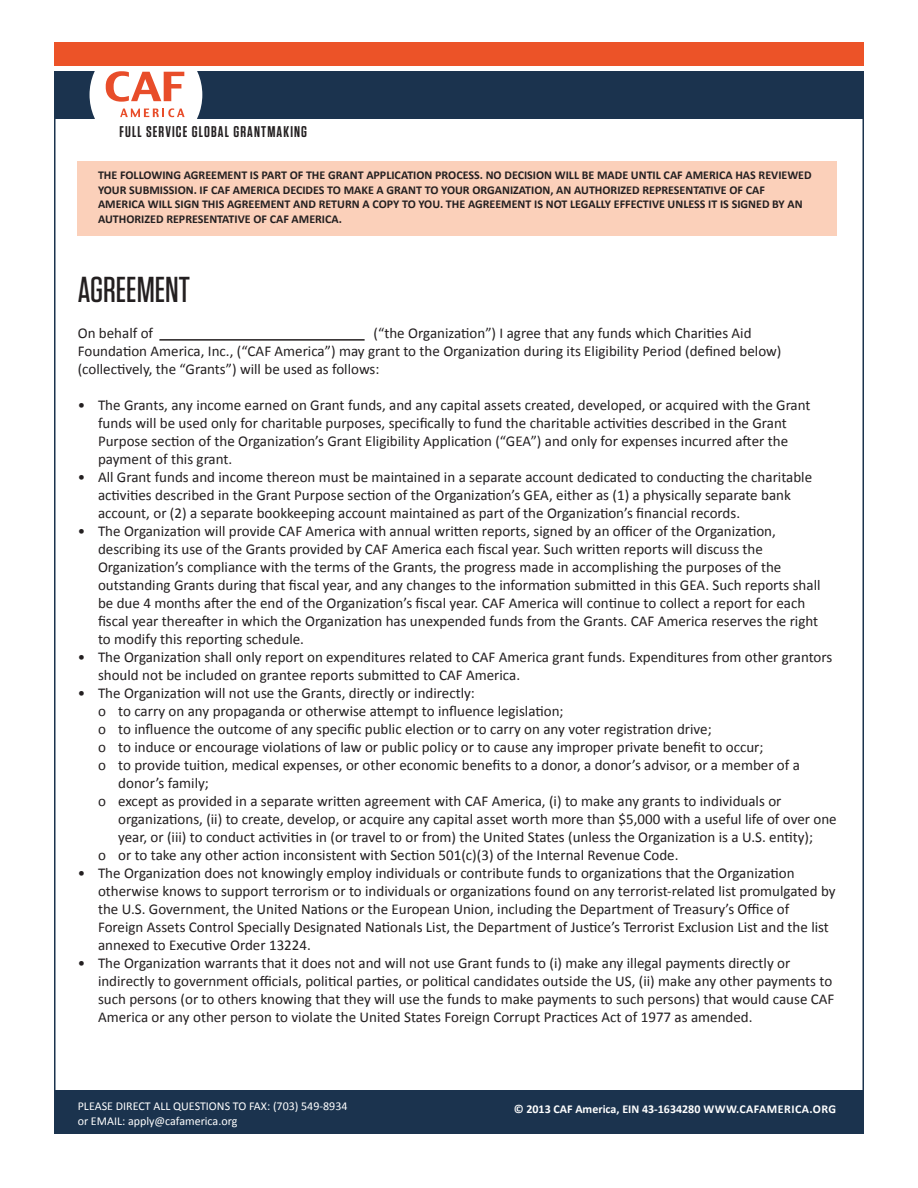
<style>
.page{position:relative;width:918px;height:1188px;background:#fff}
.page>*{position:absolute;margin:0;border:0;box-sizing:border-box;transform-origin:0 0}
.t1{font:500 36px "Tungsten";color:#231f20}
.t2{font:600 15.6px "Tungsten";letter-spacing:.075em;color:#231f20}
.t3{font:15px/18px "Calibri";color:#231f20}
.t4{font:700 12px/14.4px "Calibri";color:#231f20}
.t5{font:12px "Calibri";color:#fff}
.t6{font:700 12px "Calibri";color:#fff}
</style>
<div class="page">
<div style="left:54px;top:72px;width:810px;height:47px;background:#1b334e"></div>
<div style="left:90px;top:38px;width:112px;height:113px;background:#fff;border-radius:50%"></div>
<svg style="left:106px;top:71px;width:78px;height:31px"></svg>
<svg style="left:120px;top:108px;width:65px;height:9px"></svg>
<div style="left:54px;top:42px;width:810px;height:24px;background:#ec5328"></div>
<div style="left:54px;top:1091px;width:810px;height:43px;background:#1b334e"></div>
<div style="left:78px;top:161px;width:759px;height:74px;background:#fbd0ba"></div>
<hr style="left:159px;top:339px;width:206px;height:2px;background:#231f20">
<p class="t2" style="left:119px;top:124px;width:188px">FULL SERVICE GLOBAL GRANTMAKING</p>
<p class="t4" style="left:98px;top:168px;width:715px">THE FOLLOWING AGREEMENT IS PART OF THE GRANT APPLICATION PROCESS. NO DECISION WILL BE MADE UNTIL CAF AMERICA HAS REVIEWED YOUR SUBMISSION. IF CAF AMERICA DECIDES TO MAKE A GRANT TO YOUR ORGANIZATION, AN AUTHORIZED REPRESENTATIVE OF CAF AMERICA WILL SIGN THIS AGREEMENT AND RETURN A COPY TO YOU. THE AGREEMENT IS NOT LEGALLY EFFECTIVE UNLESS IT IS SIGNED BY AN AUTHORIZED REPRESENTATIVE OF CAF AMERICA.</p>
<h1 class="t1" style="left:78px;top:271px;width:114px">AGREEMENT</h1>
<p class="t3" style="left:78px;top:324px;width:77px">On behalf of</p>
<p class="t3" style="left:78px;top:324px;width:705px;text-indent:296px">(“the Organization”) I agree that any funds which Charities Aid<br>Foundation America, Inc., (“CAF America”) may grant to the Organization during its Eligibility Period (defined below) (collectively, the “Grants”) will be used as follows:</p>
<p class="t3" style="left:98px;top:396px;width:714px;text-indent:-20px">• The Grants, any income earned on Grant funds, and any capital assets created, developed, or acquired with the Grant funds will be used only for charitable purposes, specifically to fund the charitable activities described in the Grant Purpose section of the Organization’s Grant Eligibility Application (“GEA”) and only for expenses incurred after the payment of this grant.</p>
<p class="t3" style="left:98px;top:468px;width:716px;text-indent:-20px">• All Grant funds and income thereon must be maintained in a separate account dedicated to conducting the charitable activities described in the Grant Purpose section of the Organization’s GEA, either as (1) a physically separate bank account, or (2) a separate bookkeeping account maintained as part of the Organization’s financial records.</p>
<p class="t3" style="left:98px;top:522px;width:724px;text-indent:-20px">• The Organization will provide CAF America with annual written reports, signed by an officer of the Organization, describing its use of the Grants provided by CAF America each fiscal year. Such written reports will discuss the Organization’s compliance with the terms of the Grants, the progress made in accomplishing the purposes of the outstanding Grants during that fiscal year, and any changes to the information submitted in this GEA. Such reports shall be due 4 months after the end of the Organization’s fiscal year. CAF America will continue to collect a report for each fiscal year thereafter in which the Organization has unexpended funds from the Grants. CAF America reserves the right to modify this reporting schedule.</p>
<p class="t3" style="left:98px;top:648px;width:736px;text-indent:-20px">• The Organization shall only report on expenditures related to CAF America grant funds. Expenditures from other grantors should not be included on grantee reports submitted to CAF America.</p>
<p class="t3" style="left:78px;top:684px;width:399px">• The Organization will not use the Grants, directly or indirectly:</p>
<p class="t3" style="left:98px;top:702px;width:467px">o to carry on any propaganda or otherwise attempt to influence legislation;</p>
<p class="t3" style="left:98px;top:720px;width:615px">o to influence the outcome of any specific public election or to carry on any voter registration drive;</p>
<p class="t3" style="left:98px;top:738px;width:667px">o to induce or encourage violations of law or public policy or to cause any improper private benefit to occur;</p>
<p class="t3" style="left:98px;top:756px;width:704px">o to provide tuition, medical expenses, or other economic benefits to a donor, a donor’s advisor, or a member of a</p>
<p class="t3" style="left:118px;top:774px;width:92px">donor’s family;</p>
<p class="t3" style="left:98px;top:792px;width:685px">o except as provided in a separate written agreement with CAF America, (i) to make any grants to individuals or</p>
<p class="t3" style="left:118px;top:810px;width:720px">organizations, (ii) to create, develop, or acquire any capital asset worth more than $5,000 with a useful life of over one</p>
<p class="t3" style="left:118px;top:828px;width:696px">year, or (iii) to conduct activities in (or travel to or from) the United States (unless the Organization is a U.S. entity);</p>
<p class="t3" style="left:98px;top:846px;width:582px">o or to take any other action inconsistent with Section 501(c)(3) of the Internal Revenue Code.</p>
<p class="t3" style="left:98px;top:864px;width:739px;text-indent:-20px">• The Organization does not knowingly employ individuals or contribute funds to organizations that the Organization otherwise knows to support terrorism or to individuals or organizations found on any terrorist-related list promulgated by the U.S. Government, the United Nations or the European Union, including the Department of Treasury’s Office of Foreign Assets Control Specially Designated Nationals List, the Department of Justice’s Terrorist Exclusion List and the list annexed to Executive Order 13224.</p>
<p class="t3" style="left:98px;top:954px;width:738px;text-indent:-20px">• The Organization warrants that it does not and will not use Grant funds to (i) make any illegal payments directly or indirectly to government officials, political parties, or political candidates outside the US, (ii) make any other payments to such persons (or to others knowing that they will use the funds to make payments to such persons) that would cause CAF America or any other person to violate the United States Foreign Corrupt Practices Act of 1977 as amended.</p>
<p class="t5" style="left:78px;top:1099px;width:271px">PLEASE DIRECT ALL QUESTIONS TO FAX: (703) 549-8934</p>
<p class="t6" style="left:514px;top:1102px;width:234px">© 2013 CAF AMERICA, EIN 43-1634280 WWW.CAFA</p>
<p class="t6" style="left:767px;top:1102px;width:71px">MERICA.ORG</p>
<p class="t5" style="left:78px;top:1113px;width:161px">or EMAIL: apply@cafamerica.org</p>
</div>
